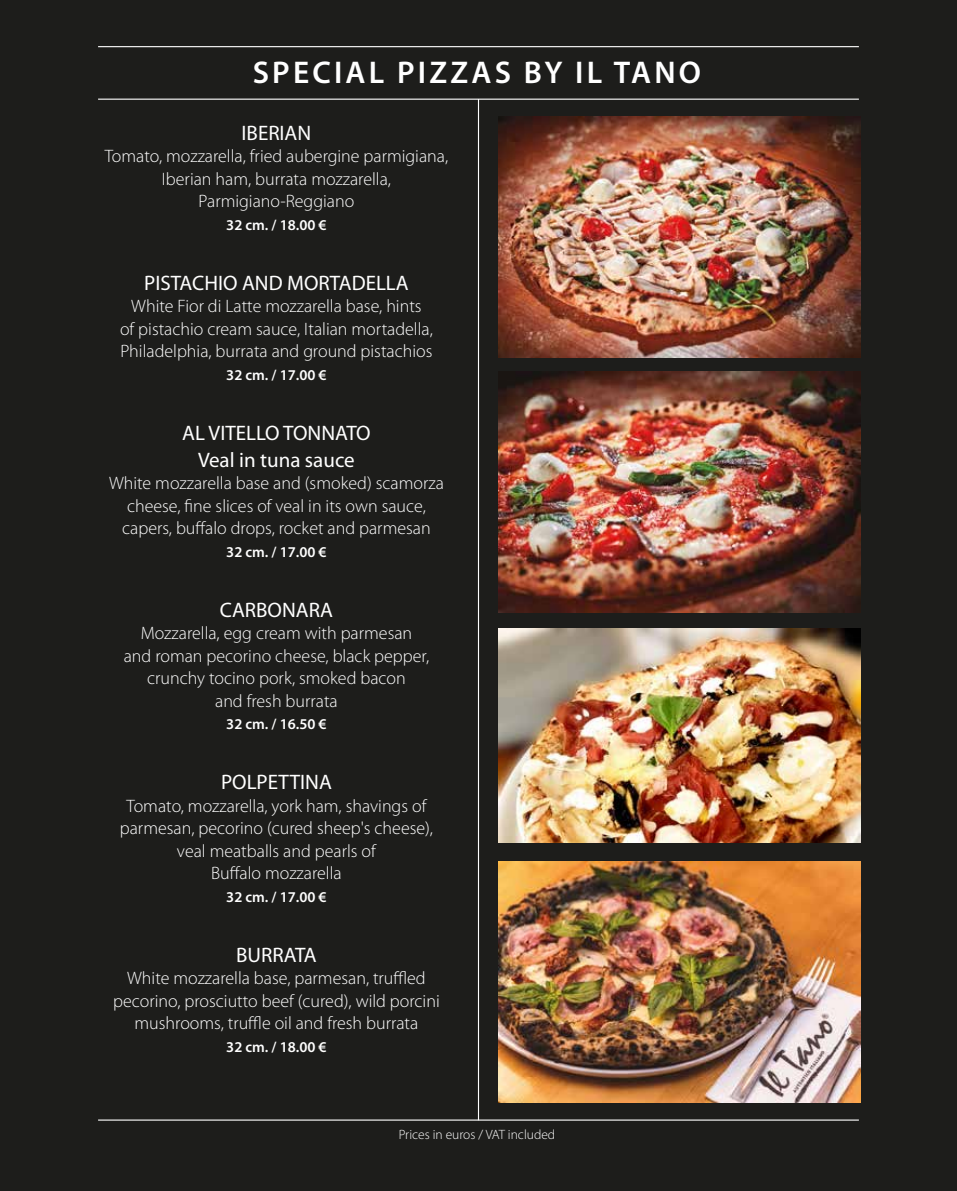
<style>
.page{position:relative;width:957px;height:1191px;background:#1d1d1b}
.page>*{position:absolute;margin:0;border:0;box-sizing:border-box;transform-origin:0 0}
.t1{font:600 31.5px "Myriad Pro";letter-spacing:.1em;color:#fff}
.t2{font:21px/27px "Myriad Pro";color:#fff;text-align:center}
.t3{font:300 18px/22.5px "Myriad Pro";color:#fff;text-align:center}
.t4{font:600 15px "Myriad Pro";color:#fff}
.t5{font:300 13.5px "Myriad Pro";color:#fff}
</style>
<div class="page">
<hr style="left:99px;top:99px;width:759px;height:1px;background:#fff">
<hr style="left:99px;top:1119px;width:759px;height:1px;background:#fff">
<hr style="left:99px;top:46px;width:759px;height:1px;background:#fff">
<hr style="left:478px;top:100px;width:1px;height:1019px;background:#fff">
<img style="left:499px;top:861px;width:361px;height:242px">
<img style="left:499px;top:371px;width:361px;height:241px">
<img style="left:499px;top:116px;width:361px;height:241px">
<img style="left:499px;top:628px;width:361px;height:215px">
<h1 class="t1" style="left:253px;top:53px;width:450px">SPECIAL PIZZAS BY IL TANO</h1>
<p class="t2" style="left:242px;top:119px;width:71px">IBERIAN</p>
<p class="t3" style="left:105px;top:145px;width:345px">Tomato, mozzarella, fried aubergine parmigiana,<br>Iberian ham, burrata mozzarella,<br>Parmigiano-Reggiano</p>
<p class="t4" style="left:226px;top:215px;width:102px">32 cm. / 18.00 €</p>
<p class="t2" style="left:144px;top:269px;width:266px">PISTACHIO AND MORTADELLA</p>
<p class="t3" style="left:120px;top:295px;width:314px">White Fior di Latte mozzarella base, hints<br>of pistachio cream sauce, Italian mortadella,<br>Philadelphia, burrata and ground pistachios</p>
<p class="t4" style="left:226px;top:365px;width:102px">32 cm. / 17.00 €</p>
<p class="t2" style="left:182px;top:419px;width:190px">AL VITELLO TONNATO<br>Veal in tuna sauce</p>
<p class="t3" style="left:109px;top:472px;width:336px">White mozzarella base and (smoked) scamorza cheese, fine slices of veal in its own sauce, capers, buffalo drops, rocket and parmesan</p>
<p class="t4" style="left:226px;top:542px;width:102px">32 cm. / 17.00 €</p>
<p class="t2" style="left:220px;top:596px;width:115px">CARBONARA</p>
<p class="t3" style="left:124px;top:622px;width:307px">Mozzarella, egg cream with parmesan<br>and roman pecorino cheese, black pepper, crunchy tocino pork, smoked bacon<br>and fresh burrata</p>
<p class="t4" style="left:226px;top:714px;width:102px">32 cm. / 16.50 €</p>
<p class="t2" style="left:221px;top:769px;width:112px">POLPETTINA</p>
<p class="t3" style="left:120px;top:795px;width:315px">Tomato, mozzarella, york ham, shavings of parmesan, pecorino (cured sheep's cheese), veal meatballs and pearls of<br>Buffalo mozzarella</p>
<p class="t4" style="left:226px;top:887px;width:102px">32 cm. / 17.00 €</p>
<p class="t2" style="left:236px;top:941px;width:82px">BURRATA</p>
<p class="t3" style="left:113px;top:967px;width:328px">White mozzarella base, parmesan, truffled pecorino, prosciutto beef (cured), wild porcini mushrooms, truffle oil and fresh burrata</p>
<p class="t4" style="left:226px;top:1037px;width:102px">32 cm. / 18.00 €</p>
<p class="t5" style="left:399px;top:1127px;width:158px">Prices in euros / VAT included</p>
</div>
